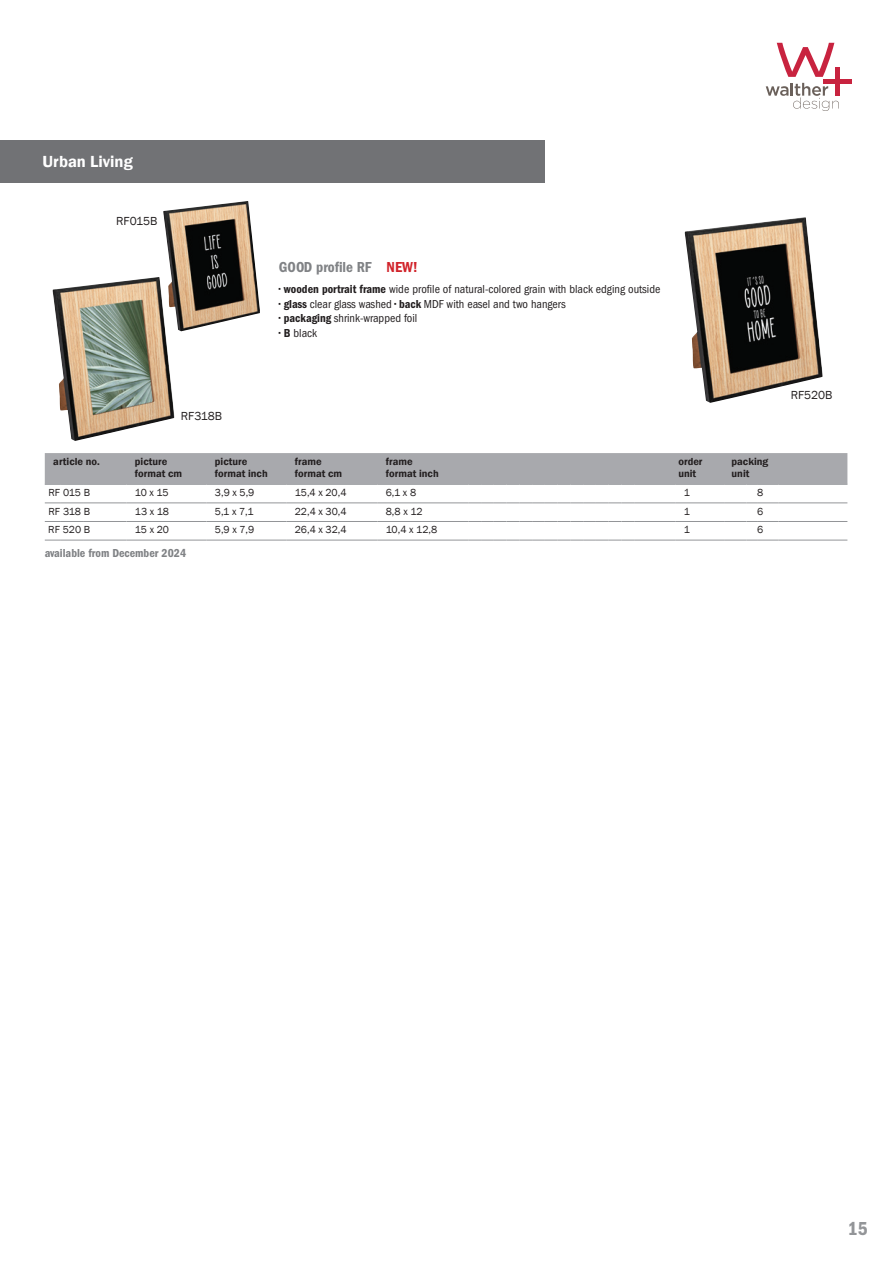
<style>
.page{position:relative;width:893px;height:1263px;background:#fff}
.page>*{position:absolute;margin:0;border:0;box-sizing:border-box;transform-origin:0 0}
.t1{font:19.5px "Franklin Gothic LT Pro Cn Dm";color:#939598}
.t2{font:600 16.5px "Franklin Gothic";color:#fff}
.t3{font:15px "Franklin Gothic LT Pro Cn Dm";color:#808285}
.t4{font:condensed 12px "Franklin Gothic LT Pro";color:#231f20}
.t5{font:12px "Franklin Gothic LT Pro Cn Dm";color:#808285}
.t6{font:12px "Franklin Gothic";color:#231f20}
.t7{font:10.5px "Franklin Gothic";color:#231f20}
.t8{font:600 10.5px/12.6px "Franklin Gothic";color:#231f20}
.s1{color:#d1232a}
.s2{font-family:"Franklin Gothic LT Pro Cn Dm";font-stretch:normal}
</style>
<div class="page">
<hr style="left:823px;top:79px;width:28px;height:4px;background:#c8233f">
<hr style="left:835px;top:67px;width:4px;height:29px;background:#c8233f">
<svg style="left:766px;top:83px;width:73px;height:28px"></svg>
<svg style="left:777px;top:43px;width:57px;height:34px"></svg>
<img style="left:163px;top:201px;width:97px;height:130px">
<hr style="left:84px;top:502px;width:42px;height:1px;background:#939598">
<hr style="left:84px;top:521px;width:42px;height:1px;background:#939598">
<hr style="left:84px;top:540px;width:42px;height:1px;background:#939598">
<svg style="left:724px;top:502px;width:54px;height:1px"></svg>
<svg style="left:724px;top:521px;width:54px;height:1px"></svg>
<svg style="left:45px;top:502px;width:39px;height:1px"></svg>
<svg style="left:45px;top:521px;width:39px;height:1px"></svg>
<svg style="left:45px;top:540px;width:39px;height:1px"></svg>
<hr style="left:126px;top:502px;width:80px;height:1px;background:#939598">
<hr style="left:206px;top:502px;width:80px;height:1px;background:#939598">
<hr style="left:126px;top:521px;width:80px;height:1px;background:#939598">
<hr style="left:206px;top:521px;width:80px;height:1px;background:#939598">
<hr style="left:126px;top:540px;width:80px;height:1px;background:#939598">
<hr style="left:206px;top:540px;width:80px;height:1px;background:#939598">
<hr style="left:286px;top:502px;width:91px;height:1px;background:#939598">
<hr style="left:377px;top:502px;width:91px;height:1px;background:#939598">
<hr style="left:286px;top:521px;width:91px;height:1px;background:#939598">
<hr style="left:377px;top:521px;width:91px;height:1px;background:#939598">
<hr style="left:286px;top:540px;width:91px;height:1px;background:#939598">
<hr style="left:377px;top:540px;width:91px;height:1px;background:#939598">
<svg style="left:468px;top:502px;width:166px;height:1px"></svg>
<hr style="left:634px;top:502px;width:41px;height:1px;background:#939598">
<svg style="left:468px;top:521px;width:166px;height:1px"></svg>
<hr style="left:634px;top:521px;width:41px;height:1px;background:#939598">
<svg style="left:468px;top:540px;width:166px;height:1px"></svg>
<hr style="left:634px;top:540px;width:41px;height:1px;background:#939598">
<hr style="left:675px;top:502px;width:49px;height:1px;background:#939598">
<hr style="left:778px;top:502px;width:69px;height:1px;background:#939598">
<hr style="left:675px;top:521px;width:49px;height:1px;background:#939598">
<hr style="left:778px;top:521px;width:69px;height:1px;background:#939598">
<hr style="left:675px;top:540px;width:49px;height:1px;background:#939598">
<svg style="left:724px;top:540px;width:54px;height:1px"></svg>
<hr style="left:778px;top:540px;width:69px;height:1px;background:#939598">
<img style="left:52px;top:277px;width:123px;height:164px">
<img style="left:684px;top:217px;width:139px;height:186px">
<div style="left:0;top:140px;width:544px;height:43px;background:#717275"></div>
<div style="left:45px;top:453px;width:802px;height:32px;background:#a8a9ad"></div>
<h2 class="t2" style="left:43px;top:152px;width:92px">Urban Living</h2>
<p class="t6" style="left:116px;top:213px;width:43px">RF015B</p>
<p class="t6" style="left:181px;top:409px;width:43px">RF318B</p>
<p class="t3" style="left:279px;top:259px;width:140px">GOOD profile RF <span class="s1">NEW!</span></p>
<p class="t4" style="left:279px;top:283px;width:383px"><span class="s2">• wooden portrait frame</span> wide profile of natural-colored grain with black edging outside</p>
<p class="t4" style="left:279px;top:297px;width:288px"><span class="s2">• glass</span> clear glass washed <span class="s2">• back</span> MDF with easel and two hangers</p>
<p class="t4" style="left:279px;top:311px;width:140px"><span class="s2">• packaging</span> shrink-wrapped foil</p>
<p class="t4" style="left:279px;top:326px;width:40px"><span class="s2">• B</span> black</p>
<p class="t8" style="left:53px;top:455px;width:48px">article no.</p>
<p class="t8" style="left:135px;top:455px;width:49px">picture format cm</p>
<p class="t8" style="left:215px;top:455px;width:54px">picture format inch</p>
<p class="t8" style="left:295px;top:455px;width:49px">frame format cm</p>
<p class="t8" style="left:386px;top:455px;width:54px">frame format inch</p>
<p class="t8" style="left:678px;top:455px;width:26px">order unit</p>
<p class="t8" style="left:732px;top:455px;width:38px">packing unit</p>
<p class="t7" style="left:48px;top:486px;width:43px">RF 015 B</p>
<p class="t7" style="left:135px;top:486px;width:35px">10 x 15</p>
<p class="t7" style="left:215px;top:486px;width:41px">3,9 x 5,9</p>
<p class="t7" style="left:295px;top:486px;width:53px">15,4 x 20,4</p>
<p class="t7" style="left:386px;top:486px;width:32px">6,1 x 8</p>
<p class="t7" style="left:684px;top:486px;width:8px">1</p>
<p class="t7" style="left:757px;top:486px;width:8px">8</p>
<p class="t7" style="left:48px;top:505px;width:43px">RF 318 B</p>
<p class="t7" style="left:135px;top:505px;width:36px">13 x 18</p>
<p class="t7" style="left:215px;top:505px;width:40px">5,1 x 7,1</p>
<p class="t7" style="left:295px;top:505px;width:53px">22,4 x 30,4</p>
<p class="t7" style="left:386px;top:505px;width:38px">8,8 x 12</p>
<p class="t7" style="left:684px;top:505px;width:8px">1</p>
<p class="t7" style="left:757px;top:505px;width:8px">6</p>
<p class="t7" style="left:48px;top:523px;width:43px">RF 520 B</p>
<p class="t7" style="left:135px;top:523px;width:36px">15 x 20</p>
<p class="t7" style="left:215px;top:523px;width:41px">5,9 x 7,9</p>
<p class="t7" style="left:295px;top:523px;width:53px">26,4 x 32,4</p>
<p class="t7" style="left:386px;top:523px;width:53px">10,4 x 12,8</p>
<p class="t7" style="left:684px;top:523px;width:8px">1</p>
<p class="t7" style="left:757px;top:523px;width:8px">6</p>
<p class="t5" style="left:45px;top:546px;width:143px">available from December 2024</p>
<p class="t6" style="left:791px;top:388px;width:43px">RF520B</p>
<h1 class="t1" style="left:848px;top:1217px;width:21px">15</h1>
</div>
